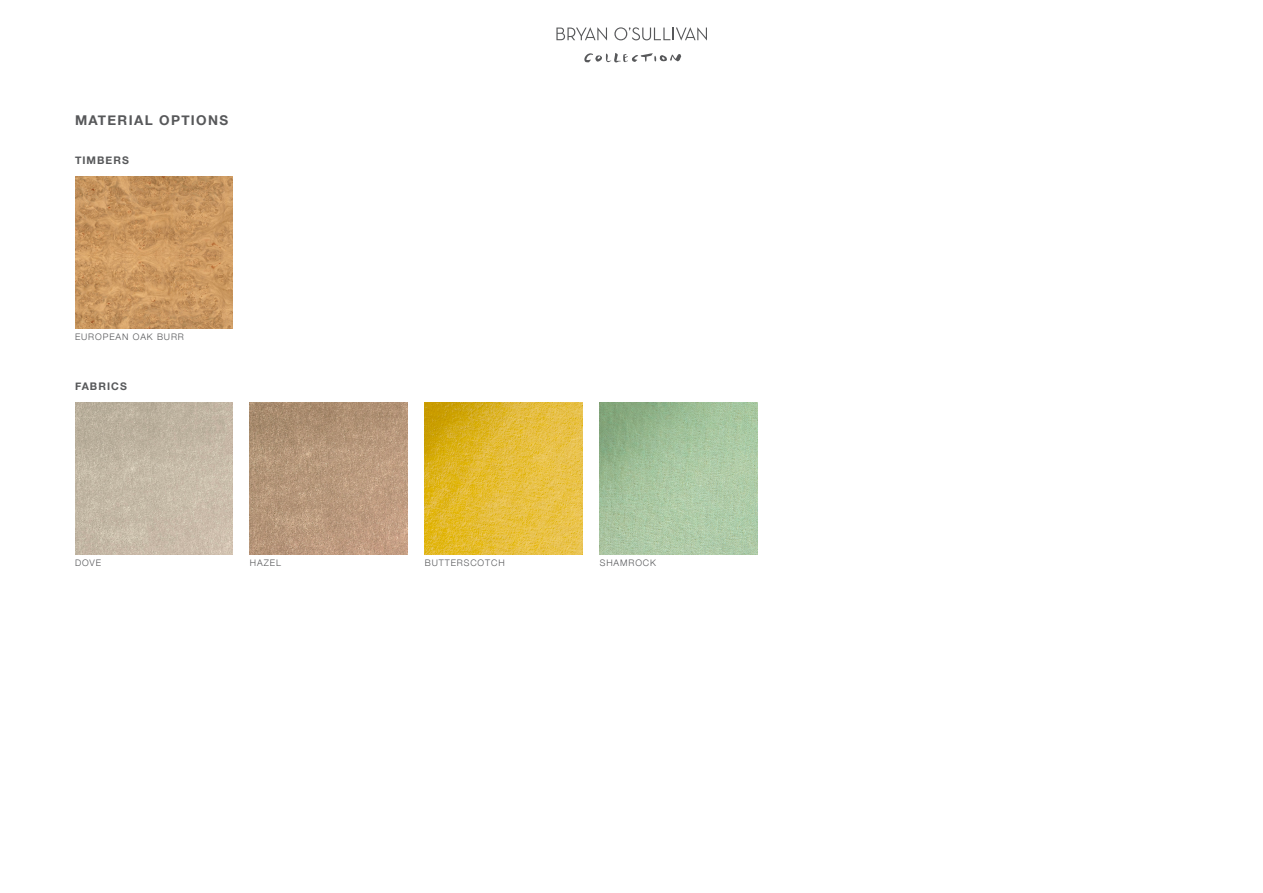
<style>
.page{position:relative;width:1263px;height:893px;background:#fff}
.page>*{position:absolute;margin:0;border:0;box-sizing:border-box;transform-origin:0 0}
.t1{font:700 13.5px "Helvetica Neue";letter-spacing:.1em;color:#57585a}
.t2{font:700 10.5px "Helvetica Neue";letter-spacing:.1em;color:#57585a}
.t3{font:300 9px "Helvetica Neue";letter-spacing:.1em;color:#57585a}
</style>
<div class="page">
<svg style="left:556px;top:27px;width:51px;height:14px"></svg>
<svg style="left:614px;top:27px;width:93px;height:14px"></svg>
<svg style="left:584px;top:53px;width:97px;height:10px"></svg>
<img style="left:75px;top:176px;width:158px;height:153px">
<img style="left:250px;top:402px;width:158px;height:153px">
<img style="left:425px;top:402px;width:158px;height:153px">
<img style="left:75px;top:402px;width:158px;height:153px">
<img style="left:600px;top:402px;width:158px;height:153px">
<p class="t1" style="left:75px;top:110px;width:155px">MATERIAL OPTIONS</p>
<p class="t2" style="left:75px;top:152px;width:55px">TIMBERS</p>
<p class="t3" style="left:75px;top:330px;width:110px">EUROPEAN OAK BURR</p>
<p class="t2" style="left:75px;top:378px;width:53px">FABRICS</p>
<p class="t3" style="left:75px;top:556px;width:28px">DOVE</p>
<p class="t3" style="left:250px;top:556px;width:32px">HAZEL</p>
<p class="t3" style="left:425px;top:556px;width:81px">BUTTERSCOTCH</p>
<p class="t3" style="left:600px;top:556px;width:58px">SHAMROCK</p>
</div>
